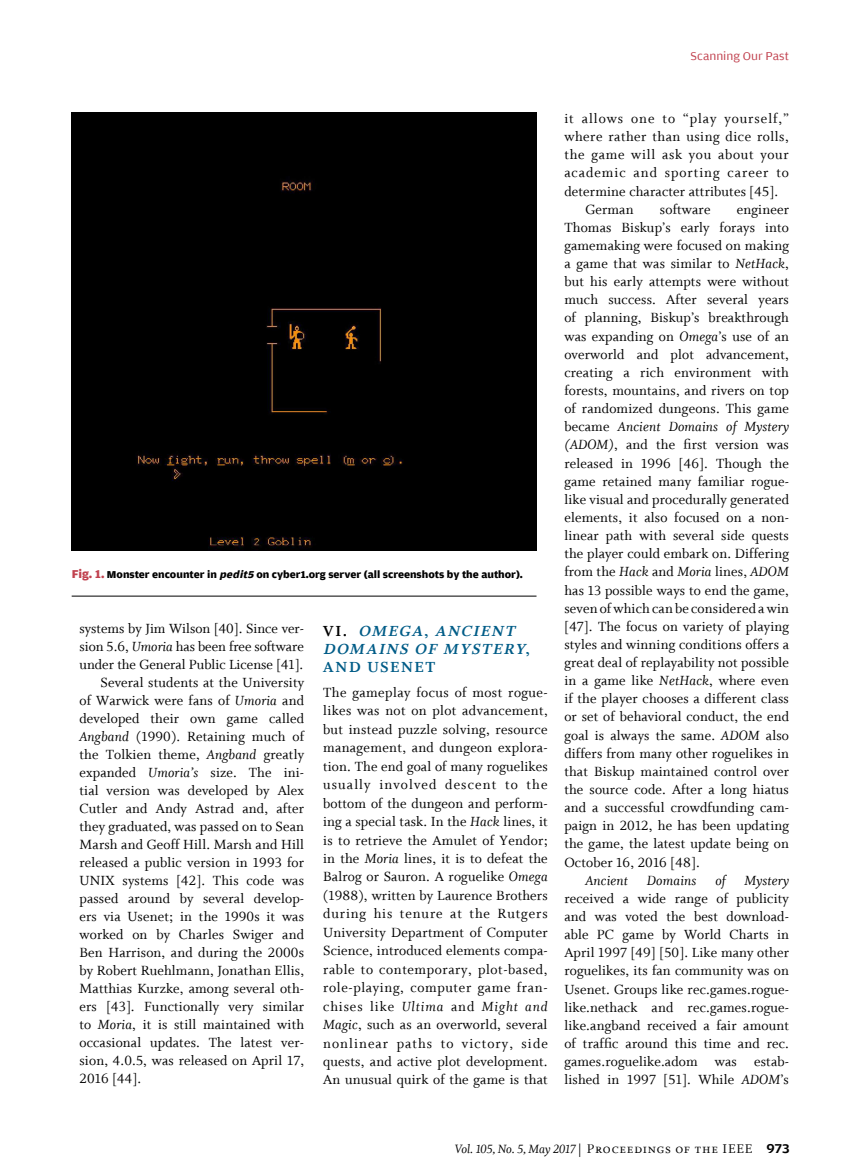
<style>
.page{position:relative;width:864px;height:1174px;background:#fff}
.page>*{position:absolute;margin:0;border:0;box-sizing:border-box;transform-origin:0 0}
.t1{font:italic 16.5px/18.5px "Whitman Bold LF";color:#005c87}
.t2{font:15px/18.1px "Whitman Roman LF";letter-spacing:.01em;color:#000;text-align:justify}
.t3{font:15px "Whitman Roman LF";letter-spacing:.065em;color:#000}
.t4{font:15px "Whitman Italic LF";letter-spacing:.01em;color:#000}
.t5{font:15px "Whitman Roman LF";letter-spacing:.035em;color:#000}
.t6{font:15px "Whitman Italic LF";letter-spacing:.055em;color:#000}
.t7{font:15px "Whitman Roman LF";letter-spacing:.05em;color:#000}
.t8{font:13.5px "Whitman Italic LF";letter-spacing:-.02em;color:#000}
.t9{font:12px "Amplitude Wide";color:#c1424f}
.t10{font:700 10.5px "Amplitude Wide";color:#000}
.s1{font-size:12px;color:#c1424f}
.s2{font-style:italic}
.s3{font-family:"Whitman Italic LF"}
.s4{font-style:normal;color:#000}
.s5{font-style:normal}
.s6{font-family:"Whitman Roman LF"}
.s7{font-family:"Whitman Small Caps LF";font-size:14.25px}
.s8{font-family:"Amplitude Wide";font-weight:500}
</style>
<div class="page">
<hr style="left:72px;top:596px;width:465px;height:1px;background:#000">
<div style="left:72px;top:112px;width:464px;height:438px;background:#000"></div>
<p class="t9" style="left:691px;top:50px;width:100px">Scanning Our Past</p>
<p class="t10" style="left:72px;top:568px;width:453px"><span class="s1">Fig. 1.</span> Monster encounter in <span class="s2">pedit5</span> on cyber1.org server (all screenshots by the author).</p>
<p class="t2" style="left:80px;top:620px;width:226px">systems by Jim Wilson [40]. Since ver-</p>
<p class="t2" style="left:80px;top:638px;width:226px">sion 5.6, <span class="s3">Umoria</span> has been free software</p>
<p class="t2" style="left:80px;top:656px;width:225px">under the General Public License [41].</p>
<p class="t2" style="left:101px;top:674px;width:205px">Several students at the University</p>
<p class="t2" style="left:80px;top:692px;width:226px">of Warwick were fans of <span class="s3">Umoria</span> and</p>
<p class="t2" style="left:80px;top:710px;width:226px">developed their own game called</p>
<p class="t2" style="left:80px;top:728px;width:226px"><span class="s3">Angband</span> (1990). Retaining much of</p>
<p class="t2" style="left:80px;top:746px;width:226px">the Tolkien theme, <span class="s3">Angband</span> greatly</p>
<p class="t2" style="left:80px;top:764px;width:226px">expanded <span class="s3">Umoria’s</span> size. The ini-</p>
<p class="t2" style="left:80px;top:782px;width:226px">tial version was developed by Alex</p>
<p class="t2" style="left:80px;top:800px;width:226px">Cutler and Andy Astrad and, after</p>
<p class="t2" style="left:80px;top:818px;width:226px">they graduated, was passed on to Sean</p>
<p class="t2" style="left:80px;top:836px;width:226px">Marsh and Geoff Hill. Marsh and Hill</p>
<p class="t2" style="left:80px;top:854px;width:226px">released a public version in 1993 for</p>
<p class="t2" style="left:80px;top:872px;width:226px">UNIX systems [42]. This code was</p>
<p class="t2" style="left:80px;top:890px;width:226px">passed around by several develop-</p>
<p class="t2" style="left:80px;top:908px;width:226px">ers via Usenet; in the 1990s it was</p>
<p class="t2" style="left:80px;top:926px;width:226px">worked on by Charles Swiger and</p>
<p class="t2" style="left:80px;top:944px;width:226px">Ben Harrison, and during the 2000s</p>
<p class="t2" style="left:80px;top:962px;width:226px">by Robert Ruehlmann, Jonathan Ellis,</p>
<p class="t2" style="left:80px;top:980px;width:226px">Matthias Kurzke, among several oth-</p>
<p class="t2" style="left:80px;top:998px;width:226px">ers [43]. Functionally very similar</p>
<p class="t2" style="left:80px;top:1016px;width:226px">to <span class="s3">Moria</span>, it is still maintained with</p>
<p class="t2" style="left:80px;top:1034px;width:226px">occasional updates. The latest ver-</p>
<p class="t2" style="left:80px;top:1052px;width:226px">sion, 4.0.5, was released on April 17,</p>
<p class="t2" style="left:80px;top:1070px;width:63px">2016 [44].</p>
<p class="t1" style="left:323px;top:622px;width:208px"><span class="s4">V I .</span> OMEGA<span class="s5">,</span> ANCIENT<br>DOMAINS OF MYSTERY<span class="s5">,<br>AND USENET</span></p>
<p class="t2" style="left:323px;top:683px;width:226px">The gameplay focus of most rogue&shy;likes was not on plot advancement, but instead puzzle solving, resource management, and dungeon explora&shy;tion. The end goal of many roguelikes usually involved descent to the bottom of the dungeon and perform&shy;ing a special task. In the <span class="s3">Hack</span> lines, it is to retrieve the Amulet of Yendor; in the <span class="s3">Moria</span> lines, it is to defeat the Balrog or Sauron. A roguelike <span class="s3">Omega </span>(1988), written by Laurence Brothers during his tenure at the Rutgers University Department of Computer Science, introduced elements compa&shy;rable to contemporary, plot-based, role-playing, computer game fran-</p>
<p class="t6" style="left:323px;top:998px;width:226px"><span class="s6">chises like</span> Ultima <span class="s6">and</span> Might and</p>
<p class="t2" style="left:323px;top:1015px;width:226px"><span class="s3">Magic</span>, such as an overworld, several nonlinear paths to victory, side quests, and active plot development.<br>An unusual quirk of the game is that</p>
<p class="t3" style="left:564px;top:110px;width:226px">it allows one to “play yourself,”</p>
<p class="t5" style="left:564px;top:128px;width:226px">where rather than using dice rolls,</p>
<p class="t7" style="left:564px;top:146px;width:226px">the game will ask you about your</p>
<p class="t3" style="left:564px;top:165px;width:226px">academic and sporting career to</p>
<p class="t2" style="left:564px;top:182px;width:215px">determine character attributes [45].</p>
<p class="t2" style="left:585px;top:200px;width:50px">German</p>
<p class="t2" style="left:660px;top:200px;width:52px">software</p>
<p class="t2" style="left:564px;top:200px;width:226px;text-indent:173px">engineer Thomas Biskup’s early forays into gamemaking were focused on making a game that was similar to <span class="s3">NetHack</span>, but his early attempts were without much success. After several years of planning, Biskup’s breakthrough was expanding on <span class="s3">Omega</span>’s use of an overworld and plot advancement, creating a rich environment with forests, mountains, and rivers on top of randomized dungeons. This game</p>
<p class="t4" style="left:564px;top:418px;width:226px"><span class="s6">became</span> Ancient Domains of Mystery</p>
<p class="t2" style="left:564px;top:436px;width:226px"><span class="s3">(ADOM)</span>, and the first version was released in 1996 [46]. Though the game retained many familiar rogue&shy;like visual and procedurally generated elements, it also focused on a non&shy;linear path with several side quests the player could embark on. Differing from the <span class="s3">Hack</span> and <span class="s3">Moria</span> lines, <span class="s3">ADOM </span>has 13 possible ways to end the game, seven of which can be considered a win [47]. The focus on variety of playing styles and winning conditions offers a great deal of replayability not possible in a game like <span class="s3">NetHack</span>, where even if the player chooses a different class or set of behavioral conduct, the end goal is always the same. <span class="s3">ADOM</span> also differs from many other roguelikes in that Biskup maintained control over the source code. After a long hiatus and a successful crowdfunding cam&shy;paign in 2012, he has been updating the game, the latest update being on October 16, 2016 [48].</p>
<p class="t4" style="left:585px;top:872px;width:44px">Ancient</p>
<p class="t4" style="left:647px;top:872px;width:51px">Domains</p>
<p class="t4" style="left:715px;top:872px;width:12px">of</p>
<p class="t4" style="left:744px;top:872px;width:46px">Mystery</p>
<p class="t2" style="left:564px;top:889px;width:226px">received a wide range of publicity and was voted the best download&shy;able PC game by World Charts in April 1997 [49] [50]. Like many other roguelikes, its fan community was on Usenet. Groups like rec.games.rogue&shy;like.nethack and rec.games.rogue&shy;like.angband received a fair amount of traffic around this time and rec. games.roguelike.adom was estab&shy;lished in 1997 [51]. While <span class="s3">ADOM</span>’s</p>
<p class="t8" style="left:455px;top:1141px;width:336px">Vol. 105, No. 5, May 2017 | <span class="s7">Proceedings of the IEEE</span> <span class="s8">973</span></p>
</div>
